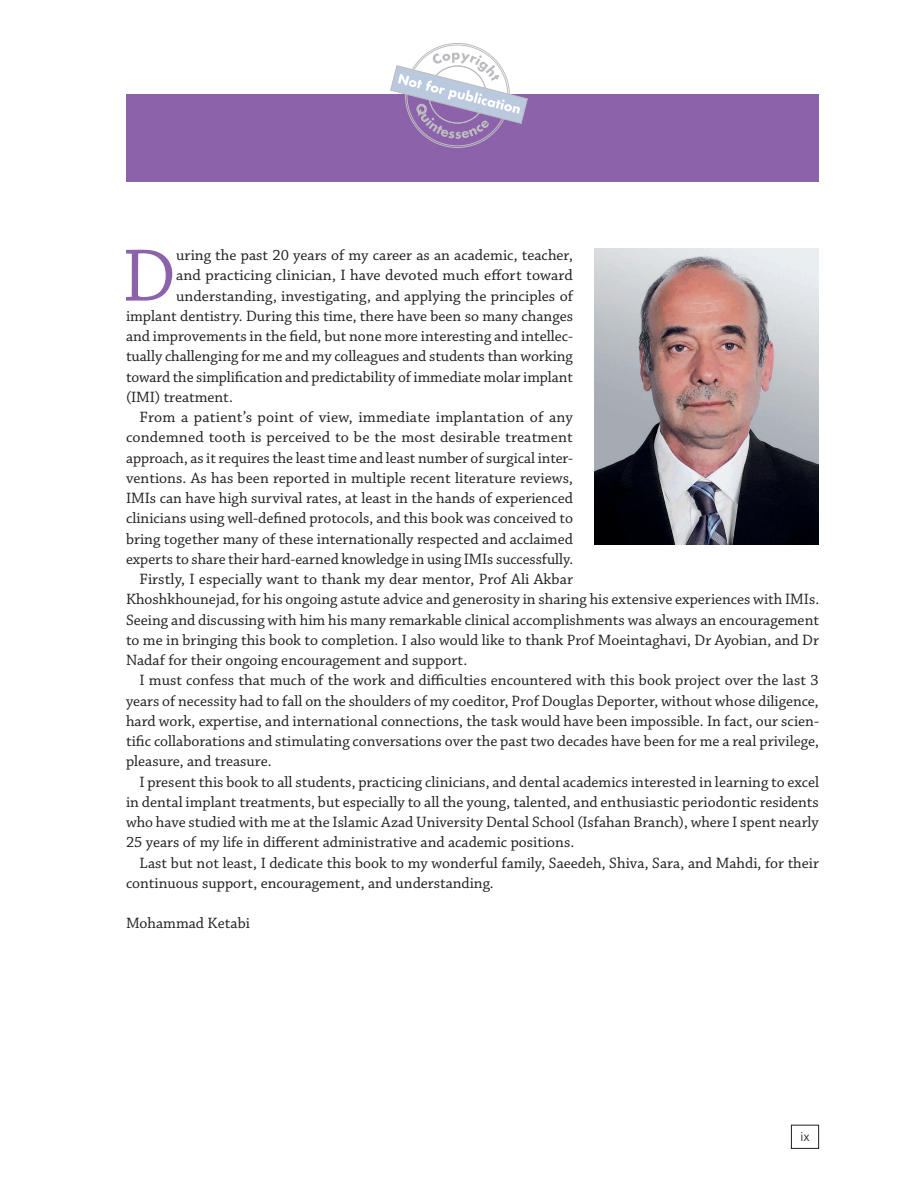
<style>
.page{position:relative;width:918px;height:1188px;background:#fff}
.page>*{position:absolute;margin:0;border:0;box-sizing:border-box;transform-origin:0 0}
.t1{font:78px "Chaparral Pro";color:#8c62aa}
.t2{font:15.75px "Chaparral Pro";color:#231f20}
.t3{font:12.75px "Museo Sans 300";color:#231f20}
</style>
<div class="page">
<div style="left:791px;top:1125px;width:28px;height:24px;border:1px solid #231f20"></div>
<img style="left:594px;top:248px;width:225px;height:297px">
<div style="left:126px;top:95px;width:693px;height:87px;background:#8c62aa"></div>
<svg style="left:390px;top:43px;width:138px;height:105px"></svg>
<h1 class="t1" style="left:122px;top:233px;width:55px">D</h1>
<p class="t2" style="left:176px;top:246px;width:398px">uring the past 20 years of my career as an academic, teacher,</p>
<p class="t2" style="left:176px;top:267px;width:398px">and practicing clinician, I have devoted much effort toward</p>
<p class="t2" style="left:176px;top:287px;width:398px">understanding, investigating, and applying the principles of</p>
<p class="t2" style="left:126px;top:307px;width:449px">implant dentistry. During this time, there have been so many changes</p>
<p class="t2" style="left:126px;top:327px;width:449px">and improvements in the field, but none more interesting and intellec-</p>
<p class="t2" style="left:126px;top:348px;width:448px">tually challenging for me and my colleagues and students than working</p>
<p class="t2" style="left:126px;top:368px;width:449px">toward the simplification and predictability of immediate molar implant</p>
<p class="t2" style="left:126px;top:388px;width:108px">(IMI) treatment.</p>
<p class="t2" style="left:140px;top:408px;width:435px">From a patient’s point of view, immediate implantation of any</p>
<p class="t2" style="left:126px;top:429px;width:448px">condemned tooth is perceived to be the most desirable treatment</p>
<p class="t2" style="left:126px;top:449px;width:448px">approach, as it requires the least time and least number of surgical inter-</p>
<p class="t2" style="left:126px;top:469px;width:449px">ventions. As has been reported in multiple recent literature reviews,</p>
<p class="t2" style="left:126px;top:489px;width:448px">IMIs can have high survival rates, at least in the hands of experienced</p>
<p class="t2" style="left:126px;top:510px;width:448px">clinicians using well-defined protocols, and this book was conceived to</p>
<p class="t2" style="left:126px;top:530px;width:449px">bring together many of these internationally respected and acclaimed</p>
<p class="t2" style="left:126px;top:550px;width:449px">experts to share their hard-earned knowledge in using IMIs successfully.</p>
<p class="t2" style="left:140px;top:570px;width:435px">Firstly, I especially want to thank my dear mentor, Prof Ali Akbar</p>
<p class="t2" style="left:126px;top:591px;width:695px">Khoshkhounejad, for his ongoing astute advice and generosity in sharing his extensive experiences with IMIs.</p>
<p class="t2" style="left:126px;top:611px;width:695px">Seeing and discussing with him his many remarkable clinical accomplishments was always an encouragement</p>
<p class="t2" style="left:126px;top:631px;width:695px">to me in bringing this book to completion. I also would like to thank Prof Moeintaghavi, Dr Ayobian, and Dr</p>
<p class="t2" style="left:126px;top:651px;width:343px">Nadaf for their ongoing encouragement and support.</p>
<p class="t2" style="left:140px;top:672px;width:681px">I must confess that much of the work and difficulties encountered with this book project over the last 3</p>
<p class="t2" style="left:126px;top:692px;width:694px">years of necessity had to fall on the shoulders of my coeditor, Prof Douglas Deporter, without whose diligence,</p>
<p class="t2" style="left:126px;top:712px;width:694px">hard work, expertise, and international connections, the task would have been impossible. In fact, our scien-</p>
<p class="t2" style="left:126px;top:732px;width:695px">tific collaborations and stimulating conversations over the past two decades have been for me a real privilege,</p>
<p class="t2" style="left:126px;top:753px;width:147px">pleasure, and treasure.</p>
<p class="t2" style="left:139px;top:773px;width:681px">I present this book to all students, practicing clinicians, and dental academics interested in learning to excel</p>
<p class="t2" style="left:126px;top:793px;width:694px">in dental implant treatments, but especially to all the young, talented, and enthusiastic periodontic residents</p>
<p class="t2" style="left:126px;top:813px;width:694px">who have studied with me at the Islamic Azad University Dental School (Isfahan Branch), where I spent nearly</p>
<p class="t2" style="left:126px;top:834px;width:450px">25 years of my life in different administrative and academic positions.</p>
<p class="t2" style="left:139px;top:854px;width:681px">Last but not least, I dedicate this book to my wonderful family, Saeedeh, Shiva, Sara, and Mahdi, for their</p>
<p class="t2" style="left:126px;top:874px;width:369px">continuous support, encouragement, and understanding.</p>
<p class="t2" style="left:126px;top:915px;width:125px">Mohammad Ketabi</p>
<p class="t3" style="left:800px;top:1129px;width:11px">ix</p>
</div>
